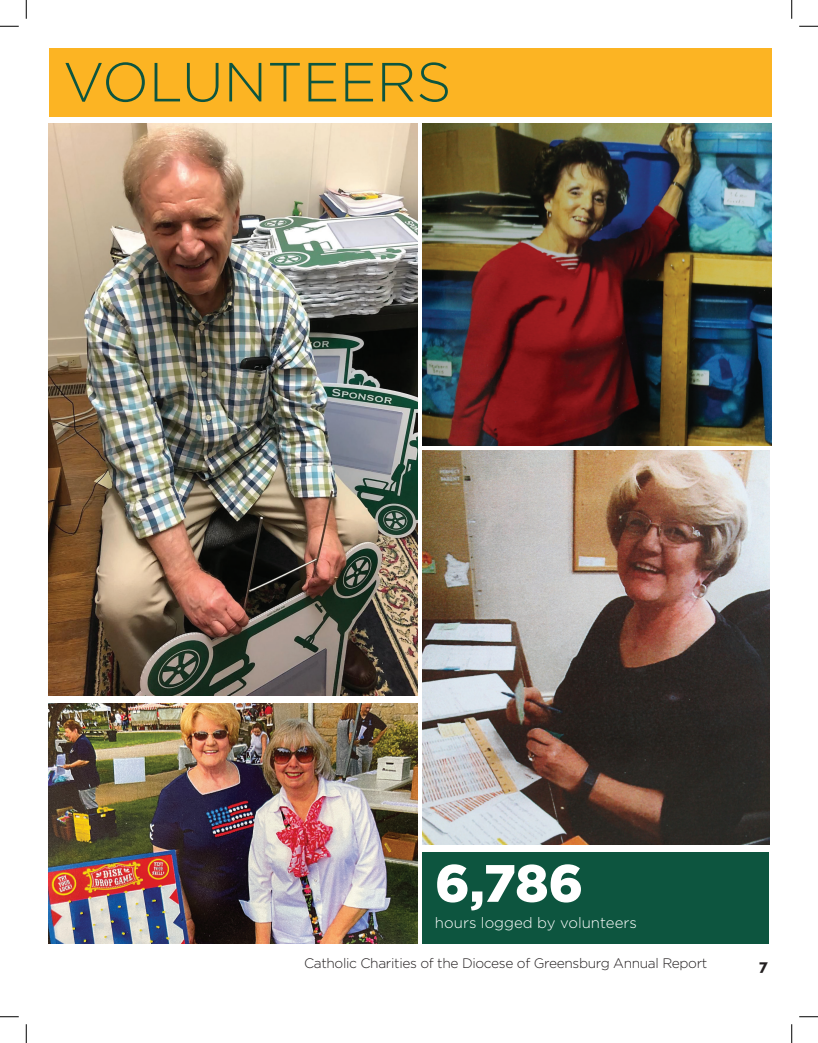
<style>
.page{position:relative;width:818px;height:1043px;background:#fff}
.page>*{position:absolute;margin:0;border:0;box-sizing:border-box;transform-origin:0 0}
.t1{font:300 55px "Gotham";color:#0d553f}
.t2{font:900 52.5px "Gotham";color:#fff}
.t3{font:300 15px "Gotham";color:#fff}
.t4{font:800 15px "Raleway";color:#231f20}
.t5{font:300 13.75px "Gotham";letter-spacing:-.025em;color:#231f20}
</style>
<div class="page">
<img style="left:49px;top:703px;width:368px;height:240px">
<img style="left:49px;top:123px;width:368px;height:572px">
<img style="left:422px;top:123px;width:349px;height:322px">
<div style="left:422px;top:852px;width:347px;height:92px;background:#0d553f"></div>
<img style="left:422px;top:451px;width:347px;height:393px">
<div style="left:49px;top:48px;width:722px;height:69px;background:#fcb423"></div>
<svg style="left:0;top:25px;width:19px;height:2px"></svg>
<svg style="left:799px;top:25px;width:19px;height:2px"></svg>
<svg style="left:0;top:1016px;width:19px;height:1px"></svg>
<svg style="left:799px;top:1016px;width:19px;height:1px"></svg>
<svg style="left:25px;top:0;width:2px;height:19px"></svg>
<svg style="left:25px;top:1024px;width:2px;height:18px"></svg>
<svg style="left:791px;top:0;width:1px;height:19px"></svg>
<svg style="left:791px;top:1024px;width:1px;height:18px"></svg>
<h1 class="t1" style="left:63px;top:52px;width:390px">VOLUNTEERS</h1>
<h2 class="t2" style="left:435px;top:852px;width:150px">6,786</h2>
<p class="t3" style="left:435px;top:914px;width:203px">hours logged by volunteers</p>
<p class="t5" style="left:304px;top:955px;width:405px">Catholic Charities of the Diocese of Greensburg Annual Report</p>
<p class="t4" style="left:759px;top:957px;width:10px">7</p>
</div>
